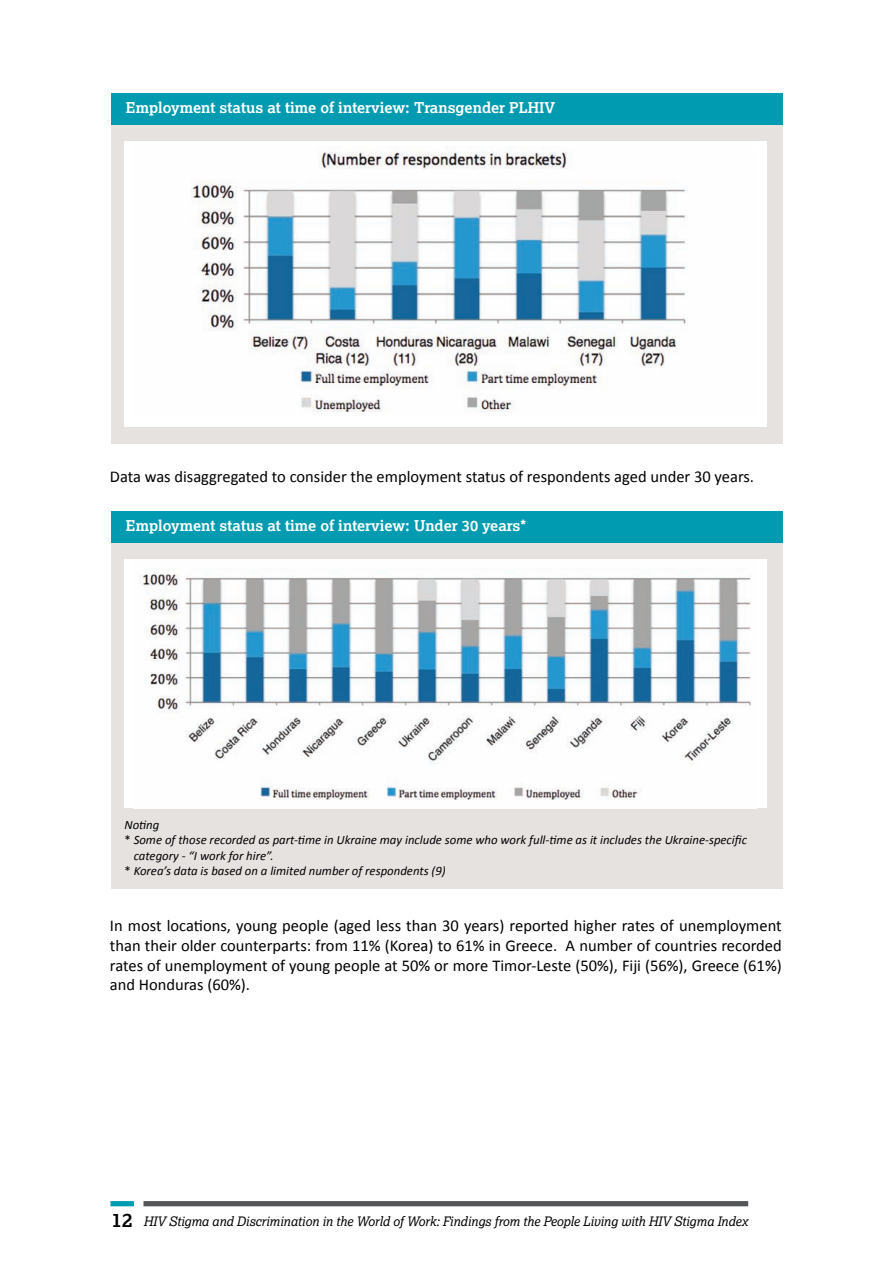
<style>
.page{position:relative;width:893px;height:1263px;background:#fff}
.page>*{position:absolute;margin:0;border:0;box-sizing:border-box;transform-origin:0 0}
.t1{font:16.5px/19.8px "Calibri";color:#000001;text-align:justify}
.t2{font:700 15px "Lexia";color:#fff}
.t3{font:italic 13.05px "Lexia";letter-spacing:-.01em;color:#000001}
.t4{font:italic 12.75px "Calibri";color:#000001}
.s1{font-style:normal}
.s2{font-weight:700;font-style:normal;font-size:19.5px}
</style>
<div class="page">
<div style="left:110px;top:1201px;width:24px;height:5px;background:#009bb0"></div>
<div style="left:144px;top:1201px;width:604px;height:5px;background:#555658"></div>
<div style="left:111px;top:511px;width:671px;height:377px;background:#e6e2e0"></div>
<div style="left:111px;top:94px;width:671px;height:350px;background:#e6e2e0"></div>
<div style="left:111px;top:511px;width:671px;height:31px;background:#009bb0"></div>
<div style="left:111px;top:94px;width:671px;height:31px;background:#009bb0"></div>
<div style="left:124px;top:559px;width:643px;height:249px;background:#fff"></div>
<img style="left:139px;top:569px;width:612px;height:231px">
<div style="left:124px;top:141px;width:643px;height:285px;background:#fff"></div>
<img style="left:191px;top:147px;width:496px;height:265px">
<p class="t2" style="left:126px;top:99px;width:431px">Employment status at time of interview: Transgender PLHIV</p>
<p class="t1" style="left:110px;top:467px;width:646px">Data was disaggregated to consider the employment status of respondents aged under 30 years.</p>
<p class="t2" style="left:126px;top:516px;width:402px">Employment status at time of interview: Under 30 years*</p>
<p class="t4" style="left:124px;top:819px;width:36px">Noting</p>
<p class="t4" style="left:124px;top:835px;width:624px"><span class="s1">*</span> Some of those recorded as part-time in Ukraine may include some who work full-time as it includes the Ukraine-specific</p>
<p class="t4" style="left:134px;top:850px;width:141px">category - “I work for hire”.</p>
<p class="t4" style="left:124px;top:865px;width:323px"><span class="s1">*</span> Korea’s data is based on a limited number of respondents (9)</p>
<p class="t1" style="left:110px;top:915px;width:673px">In most locations, young people (aged less than 30 years) reported higher rates of unemployment than their older counterparts: from 11% (Korea) to 61% in Greece. A number of countries recorded rates of unemployment of young people at 50% or more Timor-Leste (50%), Fiji (56%), Greece (61%) and Honduras (60%).</p>
<p class="t3" style="left:112px;top:1213px;width:638px"><span class="s2">12</span> HIV Stigma and Discrimination in the World of Work: Findings from the People Living with HIV Stigma Index</p>
</div>
